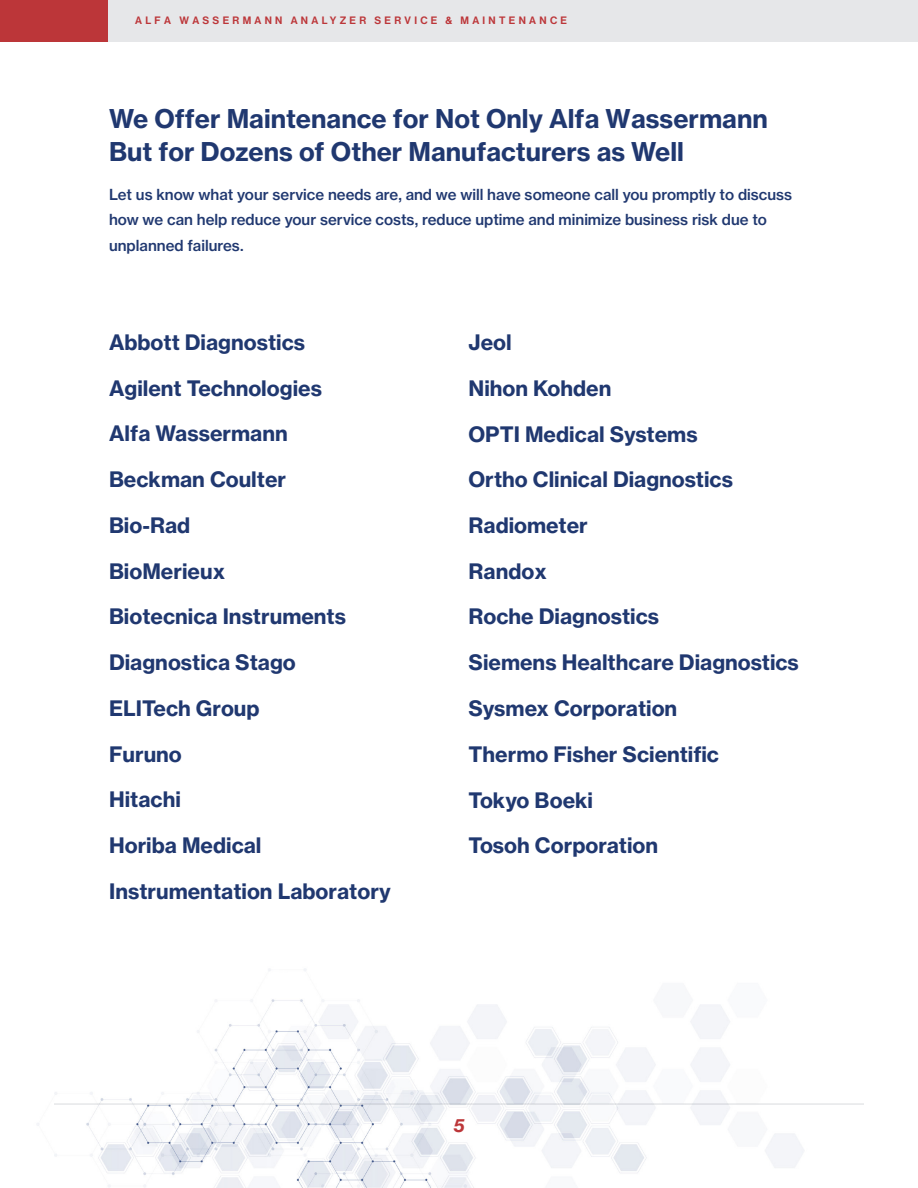
<style>
.page{position:relative;width:918px;height:1188px;background:#fff}
.page>*{position:absolute;margin:0;border:0;box-sizing:border-box;transform-origin:0 0}
.Main_Text{font:25.5px/33px "N Haas Grotesk TX Pro 75 Bd";color:#203870}
.Main_Text_Intro{font:21px/45.8px "N Haas Grotesk TX Pro 75 Bd";color:#203870}
.t1{font:18px "N Haas Grotesk TX Pro 76 Bd It";color:#bc3639}
.Main_Text-2{font:15px/25.5px "N Haas Grotesk TX Pro 65 Md";color:#203870}
.t2{font:10.5px "N Haas Grotesk DS Pro 65 Md";letter-spacing:.315em;color:#bc3639}
</style>
<div class="page">
<div style="left:1px;top:0;width:917px;height:41px;background:#e6e7e9"></div>
<hr style="left:54px;top:1103px;width:810px;height:2px;background:#e6e7e9">
<div style="left:0;top:0;width:108px;height:41px;background:#bc3639"></div>
<img style="left:37px;top:969px;width:767px;height:219px">
<p class="t2" style="left:135px;top:14px;width:433px">ALFA WASSERMANN ANALYZER SERVICE &amp; MAINTENANCE</p>
<p class="Main_Text" style="left:109px;top:102px;width:660px">We Offer Maintenance for Not Only Alfa Wassermann<br>But for Dozens of Other Manufacturers as Well</p>
<p class="Main_Text-2" style="left:109px;top:182px;width:685px">Let us know what your service needs are, and we will have someone call you promptly to discuss how we can help reduce your service costs, reduce uptime and minimize business risk due to unplanned failures.</p>
<p class="Main_Text_Intro" style="left:109px;top:320px;width:283px">Abbott Diagnostics<br>Agilent Technologies<br>Alfa Wassermann<br>Beckman Coulter<br>Bio-Rad<br>BioMerieux<br>Biotecnica Instruments<br>Diagnostica Stago<br>ELITech Group<br>Furuno<br>Hitachi<br>Horiba Medical<br>Instrumentation Laboratory</p>
<p class="Main_Text_Intro" style="left:469px;top:320px;width:332px">Jeol<br>Nihon Kohden<br>OPTI Medical Systems<br>Ortho Clinical Diagnostics<br>Radiometer<br>Randox<br>Roche Diagnostics<br>Siemens Healthcare Diagnostics<br>Sysmex Corporation<br>Thermo Fisher Scientific<br>Tokyo Boeki<br>Tosoh Corporation</p>
<p class="t1" style="left:453px;top:1114px;width:13px">5</p>
</div>
